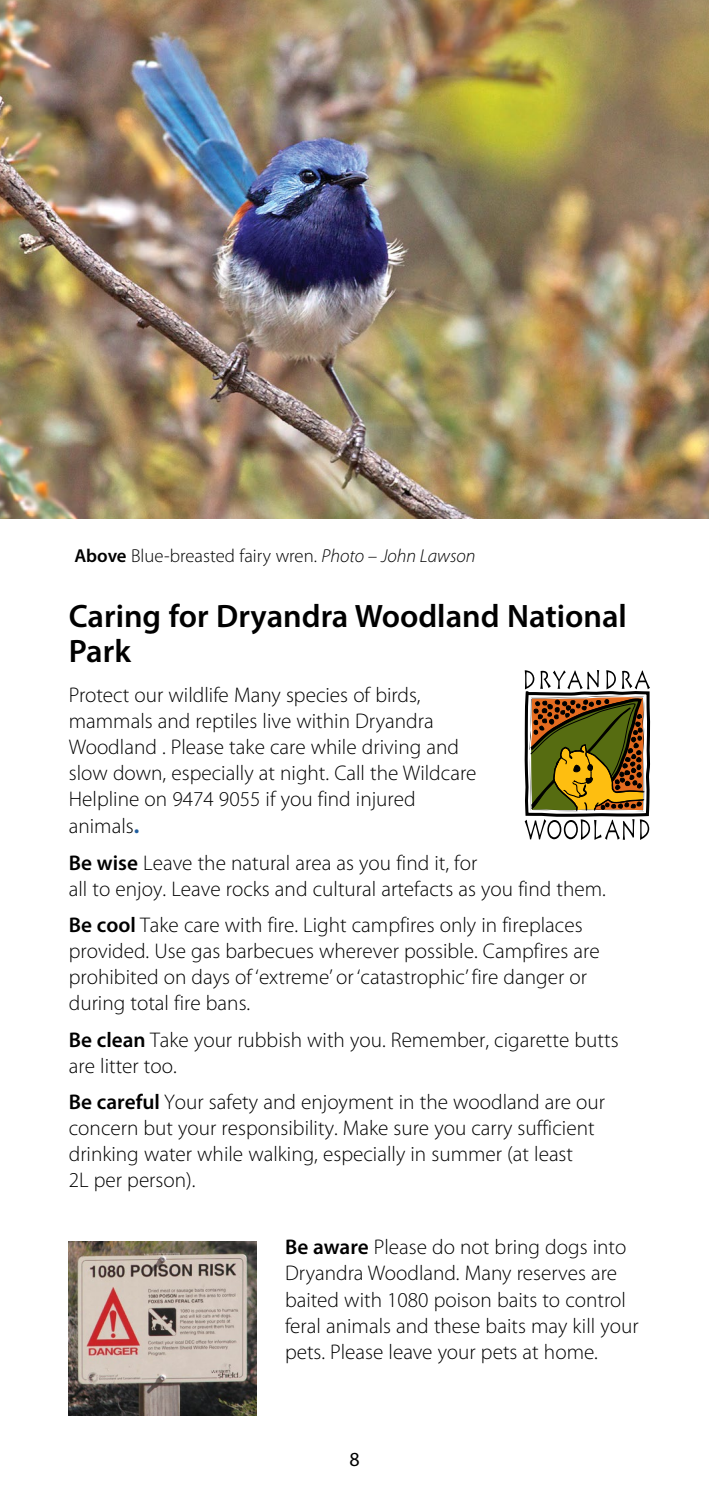
<style>
.page{position:relative;width:709px;height:1489px;background:#fff}
.page>*{position:absolute;margin:0;border:0;box-sizing:border-box;transform-origin:0 0}
.t1{font:600 32.5px/35px "Myriad Pro";color:#000}
.t2{font:300 21.25px/26.2px "Myriad Pro";color:#000}
.t3{font:20px "Myriad Pro";color:#000}
.t4{font:300 18.75px "Myriad Pro";color:#000}
.s1{font-weight:600}
.s2{font-style:italic}
.s3{font-weight:700;color:#215e9e}
</style>
<div class="page">
<svg style="left:524px;top:670px;width:127px;height:169px"></svg>
<img style="left:0;top:0;width:709px;height:519px">
<img style="left:69px;top:1241px;width:188px;height:174px">
<p class="t4" style="left:74px;top:544px;width:402px"><span class="s1">Above</span> Blue-breasted fairy wren. <span class="s2">Photo – John Lawson</span></p>
<h1 class="t1" style="left:69px;top:597px;width:559px">Caring for Dryandra Woodland National<br>Park</h1>
<p class="t2" style="left:69px;top:681px;width:409px">Protect our wildlife Many species of birds, mammals and reptiles live within Dryandra Woodland . Please take care while driving and slow down, especially at night. Call the Wildcare Helpline on 9474 9055 if you find injured animals<span class="s3">.</span></p>
<p class="t2" style="left:69px;top:849px;width:538px"><span class="s1">Be wise</span> Leave the natural area as you find it, for<br>all to enjoy. Leave rocks and cultural artefacts as you find them.</p>
<p class="t2" style="left:69px;top:911px;width:532px"><span class="s1">Be cool</span> Take care with fire. Light campfires only in fireplaces provided. Use gas barbecues wherever possible. Campfires are prohibited on days of ‘extreme’ or ‘catastrophic’ fire danger or during total fire bans.</p>
<p class="t2" style="left:69px;top:1026px;width:551px"><span class="s1">Be clean</span> Take your rubbish with you. Remember, cigarette butts are litter too.</p>
<p class="t2" style="left:69px;top:1088px;width:538px"><span class="s1">Be careful</span> Your safety and enjoyment in the woodland are our concern but your responsibility. Make sure you carry sufficient drinking water while walking, especially in summer (at least<br>2L per person).</p>
<p class="t2" style="left:285px;top:1233px;width:355px"><span class="s1">Be aware</span> Please do not bring dogs into Dryandra Woodland. Many reserves are baited with 1080 poison baits to control feral animals and these baits may kill your pets. Please leave your pets at home.</p>
<p class="t3" style="left:349px;top:1446px;width:12px">8</p>
</div>
